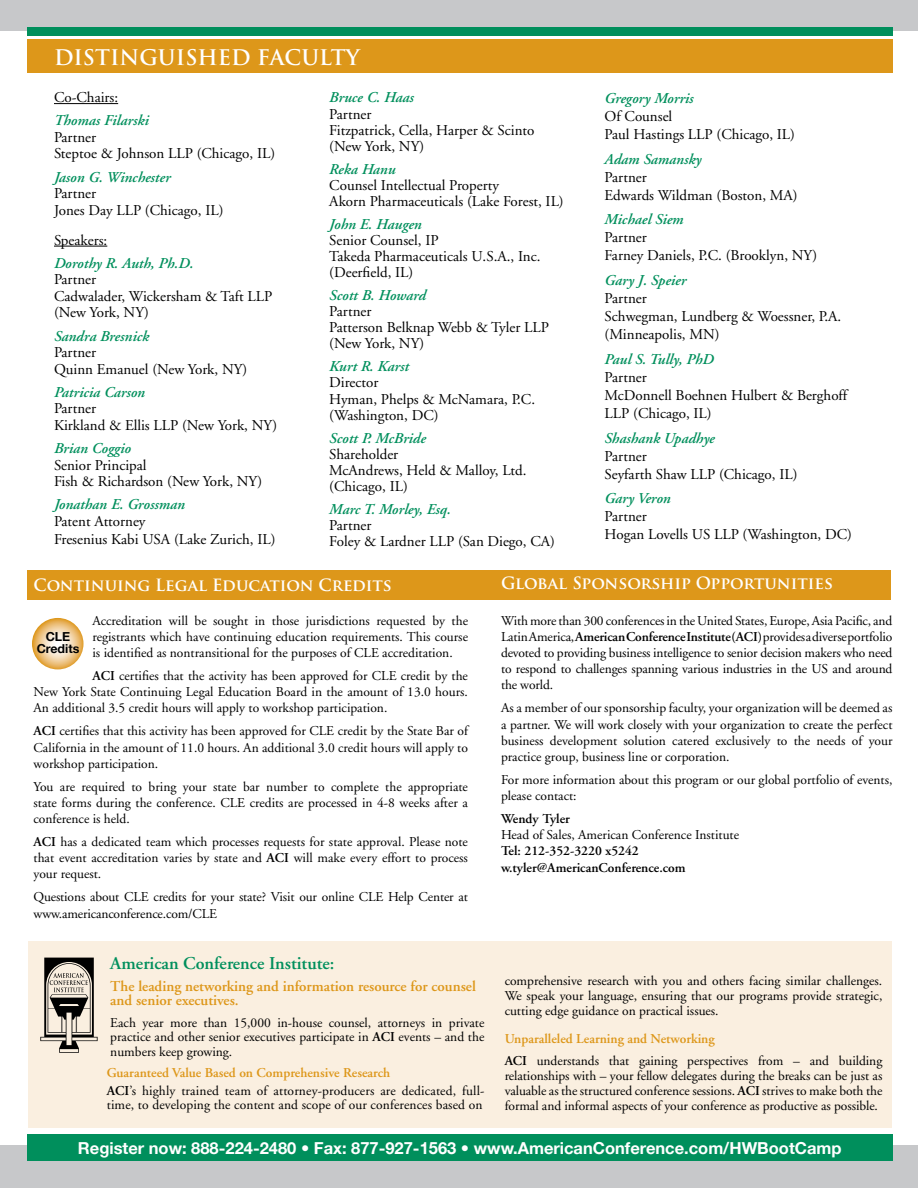
<style>
.page{position:relative;width:918px;height:1188px;background:#fff}
.page>*{position:absolute;margin:0;border:0;box-sizing:border-box;transform-origin:0 0}
.t1{font:700 21px "Trajan";color:#fff}
.t2{font:600 18px "Adobe Garamond";color:#008f5c}
.t3{font:700 16.5px "Helvetica Neue";color:#fff}
.t4{font:700 16.5px "Trajan Pro";color:#fff}
.t5{font:15px/16.2px "Adobe Garamond";color:#000}
.t6{font:italic 600 15px "Adobe Garamond";color:#008f5c}
.t7{font:600 15px/14.7px "Adobe Garamond";color:#dd971a}
.t8{font:13.5px/16.2px "Adobe Garamond";color:#000;text-align:justify}
.t9{font:600 13.5px/16.2px "Adobe Garamond";color:#000}
.t10{font:700 12.45px/12.5px "Helvetica Neue";color:#000;text-align:center}
.s1{font-weight:600}
.s2{font-weight:600;color:#dd971a}
</style>
<div class="page">
<div style="left:27px;top:39px;width:865px;height:33px;background:#dd971a"></div>
<div style="left:0;top:0;width:918px;height:30px;background:#c7c8ca"></div>
<div style="left:0;top:1146px;width:918px;height:42px;background:#c7c8ca"></div>
<div style="left:27px;top:1134px;width:865px;height:27px;background:#008f5c"></div>
<div style="left:27px;top:27px;width:865px;height:8px;background:#008f5c"></div>
<hr style="left:54px;top:103px;width:64px;height:1px;background:#000">
<hr style="left:54px;top:246px;width:53px;height:1px;background:#000">
<svg style="left:32px;top:618px;width:51px;height:51px;background:#eeca91"></svg>
<div style="left:27px;top:570px;width:864px;height:29px;background:#dd971a"></div>
<div style="left:28px;top:941px;width:864px;height:187px;background:#faefe0"></div>
<svg style="left:40px;top:958px;width:58px;height:95px"></svg>
<h1 class="t1" style="left:54px;top:44px;width:308px">DISTINGUISHED FACULTY</h1>
<p class="t5" style="left:54px;top:90px;width:66px">Co-Chairs:</p>
<p class="t6" style="left:54px;top:112px;width:96px">Thomas Filarski</p>
<p class="t5" style="left:54px;top:129px;width:223px">Partner<br>Steptoe &amp; Johnson LLP (Chicago, IL)</p>
<p class="t6" style="left:54px;top:169px;width:118px">Jason G. Winchester</p>
<p class="t5" style="left:54px;top:185px;width:171px">Partner<br>Jones Day LLP (Chicago, IL)</p>
<p class="t5" style="left:54px;top:232px;width:55px">Speakers:</p>
<p class="t6" style="left:54px;top:255px;width:141px">Dorothy R. Auth, Ph.D.</p>
<p class="t5" style="left:54px;top:272px;width:220px">Partner<br>Cadwalader, Wickersham &amp; Taft LLP (New York, NY)</p>
<p class="t6" style="left:54px;top:328px;width:97px">Sandra Bresnick</p>
<p class="t5" style="left:54px;top:344px;width:195px">Partner<br>Quinn Emanuel (New York, NY)</p>
<p class="t6" style="left:54px;top:384px;width:93px">Patricia Carson</p>
<p class="t5" style="left:54px;top:401px;width:225px">Partner<br>Kirkland &amp; Ellis LLP (New York, NY)</p>
<p class="t6" style="left:54px;top:440px;width:79px">Brian Coggio</p>
<p class="t5" style="left:54px;top:457px;width:210px">Senior Principal<br>Fish &amp; Richardson (New York, NY)</p>
<p class="t6" style="left:54px;top:496px;width:132px">Jonathan E. Grossman</p>
<p class="t5" style="left:54px;top:512px;width:223px;line-height:18px">Patent Attorney<br>Fresenius Kabi USA (Lake Zurich, IL)</p>
<p class="t6" style="left:329px;top:89px;width:86px">Bruce C. Haas</p>
<p class="t5" style="left:329px;top:106px;width:207px">Partner<br>Fitzpatrick, Cella, Harper &amp; Scinto (New York, NY)</p>
<p class="t6" style="left:329px;top:161px;width:68px">Reka Hanu</p>
<p class="t5" style="left:329px;top:177px;width:236px">Counsel Intellectual Property<br>Akorn Pharmaceuticals (Lake Forest, IL)</p>
<p class="t6" style="left:329px;top:216px;width:94px">John E. Haugen</p>
<p class="t5" style="left:329px;top:233px;width:213px">Senior Counsel, IP<br>Takeda Pharmaceuticals U.S.A., Inc. (Deerfield, IL)</p>
<p class="t6" style="left:329px;top:287px;width:98px">Scott B. Howard</p>
<p class="t5" style="left:329px;top:304px;width:221px">Partner<br>Patterson Belknap Webb &amp; Tyler LLP (New York, NY)</p>
<p class="t6" style="left:329px;top:358px;width:81px">Kurt R. Karst</p>
<p class="t5" style="left:329px;top:375px;width:207px">Director<br>Hyman, Phelps &amp; McNamara, P.C. (Washington, DC)</p>
<p class="t6" style="left:329px;top:430px;width:98px">Scott P. McBride</p>
<p class="t5" style="left:329px;top:446px;width:199px">Shareholder<br>McAndrews, Held &amp; Malloy, Ltd. (Chicago, IL)</p>
<p class="t6" style="left:329px;top:501px;width:123px">Marc T. Morley, Esq.</p>
<p class="t5" style="left:329px;top:518px;width:227px">Partner<br>Foley &amp; Lardner LLP (San Diego, CA)</p>
<p class="t6" style="left:605px;top:90px;width:91px">Gregory Morris</p>
<p class="t5" style="left:605px;top:107px;width:192px;line-height:18px">Of Counsel<br>Paul Hastings LLP (Chicago, IL)</p>
<p class="t6" style="left:605px;top:151px;width:98px">Adam Samansky</p>
<p class="t5" style="left:605px;top:168px;width:195px;line-height:18px">Partner<br>Edwards Wildman (Boston, MA)</p>
<p class="t6" style="left:605px;top:211px;width:80px">Michael Siem</p>
<p class="t5" style="left:605px;top:229px;width:214px;line-height:18px">Partner<br>Farney Daniels, P.C. (Brooklyn, NY)</p>
<p class="t6" style="left:605px;top:272px;width:83px">Gary J. Speier</p>
<p class="t5" style="left:605px;top:290px;width:238px;line-height:18px">Partner<br>Schwegman, Lundberg &amp; Woessner, P.A. (Minneapolis, MN)</p>
<p class="t6" style="left:605px;top:351px;width:111px">Paul S. Tully, PhD</p>
<p class="t5" style="left:605px;top:368px;width:244px;line-height:18px">Partner<br>McDonnell Boehnen Hulbert &amp; Berghoff<br>LLP (Chicago, IL)</p>
<p class="t6" style="left:605px;top:430px;width:112px">Shashank Upadhye</p>
<p class="t5" style="left:605px;top:447px;width:194px;line-height:18px">Partner<br>Seyfarth Shaw LLP (Chicago, IL)</p>
<p class="t6" style="left:605px;top:490px;width:68px">Gary Veron</p>
<p class="t5" style="left:605px;top:508px;width:249px;line-height:18px">Partner<br>Hogan Lovells US LLP (Washington, DC)</p>
<p class="t4" style="left:34px;top:574px;width:360px">Continuing Legal Education Credits</p>
<p class="t4" style="left:501px;top:573px;width:333px">Global Sponsorship Opportunities</p>
<p class="t8" style="left:92px;top:613px;width:377px">Accreditation will be sought in those jurisdictions requested by the registrants which have continuing education requirements. This course is identified as nontransitional for the purposes of CLE accreditation.</p>
<p class="t8" style="left:34px;top:668px;width:436px;text-indent:59px"><span class="s1">ACI</span> certifies that the activity has been approved for CLE credit by the New York State Continuing Legal Education Board in the amount of 13.0 hours.<br>An additional 3.5 credit hours will apply to workshop participation.</p>
<p class="t8" style="left:34px;top:723px;width:436px"><span class="s1">ACI</span> certifies that this activity has been approved for CLE credit by the State Bar of California in the amount of 11.0 hours. An additional 3.0 credit hours will apply to workshop participation.</p>
<p class="t8" style="left:34px;top:779px;width:436px">You are required to bring your state bar number to complete the appropriate state forms during the conference. CLE credits are processed in 4-8 weeks after a conference is held.</p>
<p class="t8" style="left:34px;top:834px;width:436px"><span class="s1">ACI</span> has a dedicated team which processes requests for state approval. Please note that event accreditation varies by state and <span class="s1">ACI</span> will make every effort to process your request.</p>
<p class="t8" style="left:34px;top:889px;width:436px">Questions about CLE credits for your state? Visit our online CLE Help Center at www.americanconference.com/CLE</p>
<p class="t10" style="left:37px;top:630px;width:44px">CLE<br>Credits</p>
<h2 class="t2" style="left:110px;top:954px;width:226px">American Conference Institute:</h2>
<p class="t7" style="left:110px;top:979px;width:367px">The leading networking and information resource for counsel and senior executives.</p>
<p class="t8" style="left:110px;top:1016px;width:376px;line-height:14.5px">Each year more than 15,000 in-house counsel, attorneys in private practice and other senior executives participate in <span class="s1">ACI</span> events – and the numbers keep growing.</p>
<p class="t8" style="left:107px;top:1065px;width:379px;line-height:17.2px"><span class="s2">Guaranteed Value Based on Comprehensive Research<br></span><span class="s1">ACI</span>’s highly trained team of attorney-producers are dedicated, full-</p>
<p class="t8" style="left:107px;top:1097px;width:377px">time, to developing the content and scope of our conferences based on</p>
<p class="t8" style="left:501px;top:613px;width:393px">With more than 300 conferences in the United States, Europe, Asia Pacific, and Latin America, <span class="s1">American Conference Institute (ACI)</span> provides a diverse portfolio devoted to providing business intelligence to senior decision makers who need to respond to challenges spanning various industries in the US and around the world.</p>
<p class="t8" style="left:501px;top:700px;width:393px">As a member of our sponsorship faculty, your organization will be deemed as a partner. We will work closely with your organization to create the perfect business development solution catered exclusively to the needs of your practice group, business line or corporation.</p>
<p class="t8" style="left:501px;top:772px;width:393px">For more information about this program or our global portfolio of events, please contact:</p>
<p class="t9" style="left:501px;top:811px;width:70px">Wendy Tyler</p>
<p class="t8" style="left:501px;top:827px;width:240px">Head of Sales, American Conference Institute</p>
<p class="t9" style="left:501px;top:843px;width:186px">Tel: 212-352-3220 x5242 w.tyler@AmericanConference.com</p>
<p class="t8" style="left:505px;top:974px;width:379px;line-height:14.9px">comprehensive research with you and others facing similar challenges.<br>We speak your language, ensuring that our programs provide strategic, cutting edge guidance on practical issues.</p>
<p class="t8" style="left:505px;top:1028px;width:379px;line-height:21.8px"><span class="s2">Unparalleled Learning and Networking<br></span><span class="s1">ACI</span> understands that gaining perspectives from – and building</p>
<p class="t8" style="left:505px;top:1068px;width:379px;line-height:15px">relationships with – your fellow delegates during the breaks can be just as valuable as the structured conference sessions. <span class="s1">ACI</span> strives to make both the formal and informal aspects of your conference as productive as possible.</p>
<p class="t3" style="left:78px;top:1138px;width:765px">Register now: 888-224-2480 • Fax: 877-927-1563 • www.AmericanConference.com/HWBootCamp</p>
</div>
